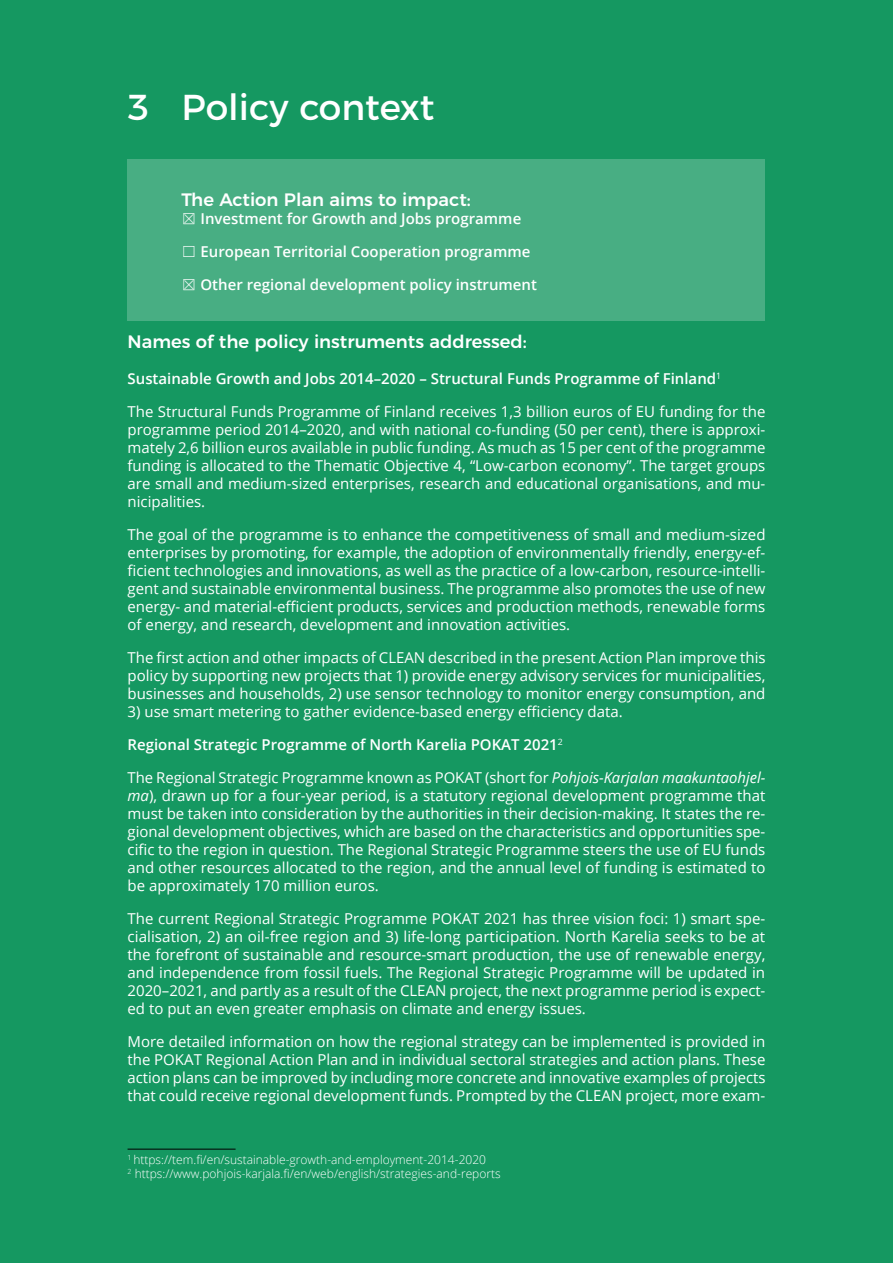
<style>
.page{position:relative;width:893px;height:1263px;background:#159861}
.page>*{position:absolute;margin:0;border:0;box-sizing:border-box;transform-origin:0 0}
.t1{font:36px "Montserrat";color:#fff}
.t2{font:500 18px "Montserrat";color:#fff}
.t3{font:15px/18px "Open Sans";color:#fff;text-align:justify}
.t4{font:600 15px "Open Sans";color:#fff}
.alaviite{font:300 12px "Open Sans";color:#fff}
.s1{font-family:"MS Gothic";font-weight:400}
.s2{font-style:italic}
</style>
<div class="page">
<div style="left:128px;top:159px;width:637px;height:162px;background:#48ae83"></div>
<hr style="left:128px;top:1149px;width:108px;height:1px;background:#000">
<p class="t1" style="left:128px;top:78px;width:308px">3 Policy context</p>
<p class="t2" style="left:182px;top:185px;width:291px">The Action Plan aims to impact:</p>
<p class="t4" style="left:182px;top:208px;width:341px"><span class="s1">☒</span> Investment for Growth and Jobs programme</p>
<p class="t4" style="left:182px;top:241px;width:350px"><span class="s1">☐</span> European Territorial Cooperation programme</p>
<p class="t4" style="left:182px;top:274px;width:357px"><span class="s1">☒</span> Other regional development policy instrument</p>
<p class="t2" style="left:128px;top:327px;width:401px">Names of the policy instruments addressed:</p>
<p class="t4" style="left:128px;top:368px;width:595px">Sustainable Growth and Jobs 2014– 2020 – Structural Funds Programme of Finland<sup>1</sup></p>
<p class="t3" style="left:128px;top:402px;width:640px">The Structural Funds Programme of Finland receives 1,3 billion euros of EU funding for the programme period 2014 –2020, and with national co-funding (50 per cent), there is approxi&shy;mately 2,6 billion euros available in public funding. As much as 15 per cent of the programme funding is allocated to the Thematic Objective 4, “Low-carbon economy”. The target groups are small and medium-sized enterprises, research and educational organisations, and mu&shy;nicipalities.</p>
<p class="t3" style="left:128px;top:525px;width:640px">The goal of the programme is to enhance the competitiveness of small and medium-sized enterprises by promoting, for example, the adoption of environmentally friendly, energy-ef&shy;ficient technologies and innovations, as well as the practice of a low-carbon, resource-intelli&shy;gent and sustainable environmental business. The programme also promotes the use of new energy- and material-efficient products, services and production methods, renewable forms of energy, and research, development and innovation activities.</p>
<p class="t3" style="left:128px;top:648px;width:640px">The first action and other impacts of CLEAN described in the present Action Plan improve this policy by supporting new projects that 1) provide energy advisory services for municipalities, businesses and households, 2) use sensor technology to monitor energy consumption, and</p>
<p class="t3" style="left:128px;top:702px;width:497px">3) use smart metering to gather evidence-based energy efficiency data.</p>
<p class="t4" style="left:128px;top:734px;width:437px">Regional Strategic Programme of North Karelia POKAT 2021<sup>2</sup></p>
<p class="t3" style="left:128px;top:768px;width:639px">The Regional Strategic Programme known as POKAT (short for <span class="s2">Pohjois-Karjalan maakuntaohjel&shy;ma</span>), drawn up for a four-year period, is a statutory regional development programme that must be taken into consideration by the authorities in their decision-making. It states the re&shy;gional development objectives, which are based on the characteristics and opportunities spe&shy;cific to the region in question. The Regional Strategic Programme steers the use of EU funds and other resources allocated to the region, and the annual level of funding is estimated to be approximately 170 million euros.</p>
<p class="t3" style="left:128px;top:909px;width:639px">The current Regional Strategic Programme POKAT 2021 has three vision foci: 1) smart spe&shy;cialisation, 2) an oil-free region and 3) life-long participation. North Karelia seeks to be at the forefront of sustainable and resource-smart production, the use of renewable energy, and independence from fossil fuels. The Regional Strategic Programme will be updated in 2020– 2021, and partly as a result of the CLEAN project, the next programme period is expect&shy;ed to put an even greater emphasis on climate and energy issues.</p>
<p class="t3" style="left:128px;top:1032px;width:639px">More detailed information on how the regional strategy can be implemented is provided in the POKAT Regional Action Plan and in individual sectoral strategies and action plans. These action plans can be improved by including more concrete and innovative examples of projects that could receive regional development funds. Prompted by the CLEAN project, more exam-</p>
<p class="alaviite" style="left:128px;top:1151px;width:360px"><sup>1</sup> https://tem.fi/en/sustainable-growth-and-employment-2014-2020</p>
<p class="alaviite" style="left:128px;top:1165px;width:375px"><sup>2</sup> https://www.pohjois-karjala.fi/en/web/english/strategies-and-reports</p>
</div>
